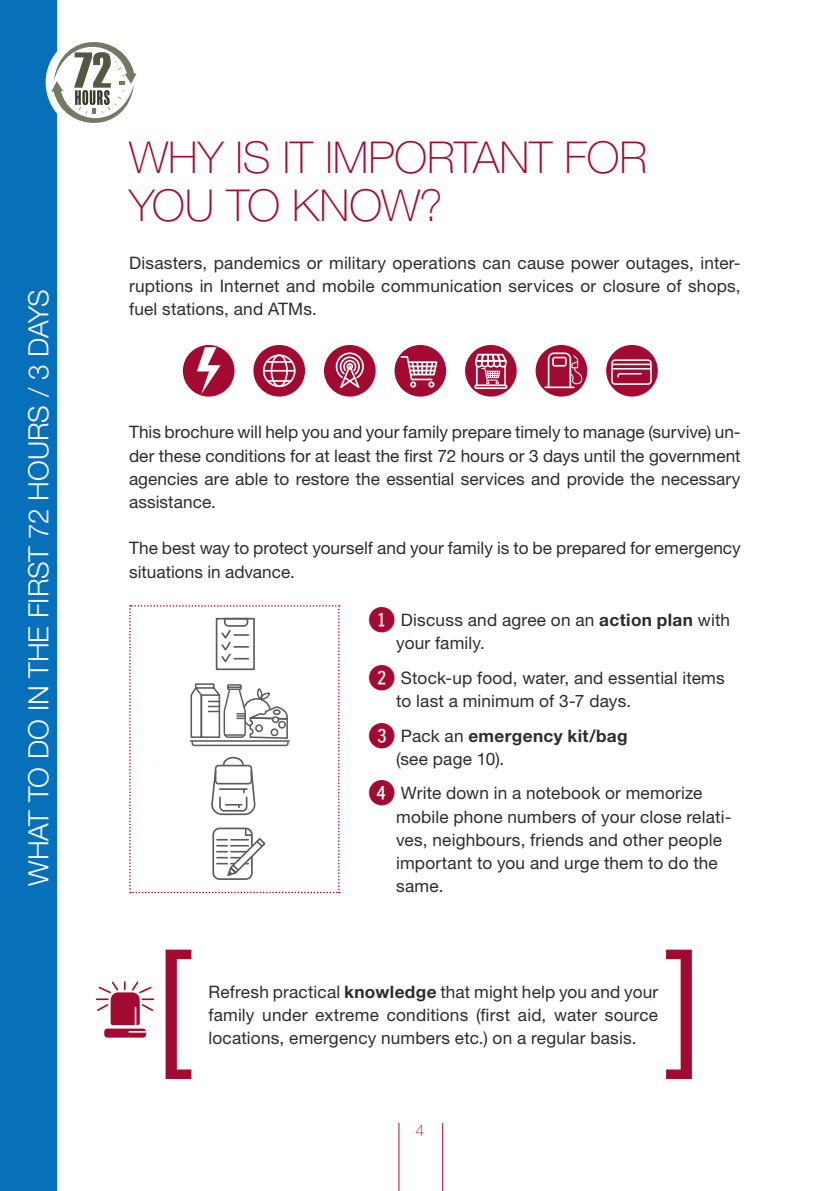
<style>
.page{position:relative;width:840px;height:1191px;background:#fff}
.page>*{position:absolute;margin:0;border:0;box-sizing:border-box;transform-origin:0 0}
._8_6_11_6_space_afte{font:condensed 144px "Helvetica Neue LT Pro";color:#a30a32}
.CONTENT_TITLE_01_22{font:100 44px/48px "Helvetica Neue LT Pro";color:#a30a32}
.TOC_14_14_LEFT{font:300 28px "Helvetica Neue LT Pro";letter-spacing:-.005em;color:#fff}
._8_6_11_6_space_afte-2{font:17.2px/23.2px "Helvetica Neue LT Pro";letter-spacing:.01em;color:#2e2b2c}
.t1{font:100 16px "Helvetica Neue LT Pro";color:#a30a32}
.s1{font-family:"Fyra Numeric Circle Closed";font-size:34px;color:#a30a32}
.s2{font-weight:700}
</style>
<div class="page">
<div style="left:0;top:0;width:57px;height:1191px;background:#0770ba"></div>
<hr style="left:442px;top:1123px;width:1px;height:68px;background:#a30a32">
<hr style="left:398px;top:1123px;width:1px;height:68px;background:#a30a32">
<div style="left:104px;top:1028px;width:42px;height:9px;background:#a30a32;border-radius:3px"></div>
<svg style="left:96px;top:981px;width:58px;height:44px"></svg>
<svg style="left:128px;top:1031px;width:18px;height:1px"></svg>
<svg style="left:129px;top:605px;width:210px;height:288px"></svg>
<div style="left:183px;top:345px;width:51px;height:51px;background:#a30a32;border-radius:50%"></div>
<svg style="left:197px;top:347px;width:23px;height:47px"></svg>
<div style="left:253px;top:345px;width:52px;height:51px;background:#a30a32;border-radius:50%"></div>
<div style="left:263px;top:354px;width:32px;height:33px;border:2px solid #fff;border-radius:50%"></div>
<div style="left:270px;top:354px;width:18px;height:33px;border:2px solid #fff;border-radius:50%"></div>
<hr style="left:266px;top:361px;width:26px;height:2px;background:#fff">
<hr style="left:264px;top:370px;width:30px;height:1px;background:#fff">
<hr style="left:267px;top:380px;width:23px;height:2px;background:#fff">
<div style="left:324px;top:345px;width:51px;height:51px;background:#a30a32;border-radius:50%"></div>
<svg style="left:335px;top:352px;width:29px;height:36px"></svg>
<div style="left:394px;top:345px;width:52px;height:51px;background:#a30a32;border-radius:50%"></div>
<svg style="left:399px;top:355px;width:39px;height:32px"></svg>
<div style="left:465px;top:345px;width:51px;height:51px;background:#a30a32;border-radius:50%"></div>
<div style="left:474px;top:384px;width:33px;height:5px;border:2px solid #fff"></div>
<svg style="left:474px;top:353px;width:33px;height:32px"></svg>
<div style="left:535px;top:345px;width:52px;height:51px;background:#a30a32;border-radius:50%"></div>
<hr style="left:545px;top:386px;width:28px;height:2px;background:#fff">
<svg style="left:546px;top:351px;width:36px;height:38px"></svg>
<div style="left:605px;top:345px;width:52px;height:51px;background:#a30a32;border-radius:50%"></div>
<div style="left:611px;top:359px;width:40px;height:26px;border:2px solid #fff;border-radius:3px"></div>
<hr style="left:612px;top:363px;width:38px;height:2px;background:#fff">
<hr style="left:612px;top:368px;width:38px;height:1px;background:#fff">
<svg style="left:617px;top:373px;width:25px;height:5px"></svg>
<div style="left:46px;top:34px;width:96px;height:97px;background:#fff;border-radius:50%"></div>
<svg style="left:51px;top:42px;width:85px;height:81px"></svg>
<p class="TOC_14_14_LEFT" style="left:21px;top:885px;width:598px;rotate:-90deg">WHAT TO DO IN THE FIRST 72 HOURS / 3 DAYS</p>
<p class="CONTENT_TITLE_01_22" style="left:129px;top:133px;width:519px">WHY IS IT IMPORTANT FOR<br>YOU TO KNOW?</p>
<p class="_8_6_11_6_space_afte-2" style="left:129px;top:251px;width:612px;text-align:justify">Disasters, pandemics or military operations can cause power outages, inter&shy;ruptions in Internet and mobile communication services or closure of shops, fuel stations, and ATMs.</p>
<p class="_8_6_11_6_space_afte-2" style="left:129px;top:420px;width:612px;text-align:justify">This brochure will help you and your family prepare timely to manage (survive) un&shy;der these conditions for at least the first 72 hours or 3 days until the government agencies are able to restore the essential services and provide the necessary assistance.</p>
<p class="_8_6_11_6_space_afte-2" style="left:129px;top:536px;width:612px">The best way to protect yourself and your family is to be prepared for emergency situations in advance.</p>
<p class="_8_6_11_6_space_afte-2" style="left:396px;top:608px;width:335px;text-indent:-28px"><span class="s1">1</span> Discuss and agree on an <span class="s2">action plan</span> with your family.</p>
<p class="_8_6_11_6_space_afte-2" style="left:396px;top:666px;width:330px;text-indent:-28px"><span class="s1">2</span> Stock-up food, water, and essential items to last a minimum of 3-7 days.</p>
<p class="_8_6_11_6_space_afte-2" style="left:396px;top:723px;width:233px;text-indent:-28px"><span class="s1">3</span> Pack an <span class="s2">emergency kit/bag </span>(see page 10).</p>
<p class="_8_6_11_6_space_afte-2" style="left:396px;top:781px;width:336px;text-indent:-28px"><span class="s1">4</span> Write down in a notebook or memorize mobile phone numbers of your close relati&shy;ves, neighbours, friends and other people important to you and urge them to do the same.</p>
<p class="_8_6_11_6_space_afte" style="left:154px;top:918px;width:39px">[</p>
<p class="_8_6_11_6_space_afte" style="left:665px;top:918px;width:39px">]</p>
<p class="_8_6_11_6_space_afte-2" style="left:208px;top:980px;width:451px;text-align:justify">Refresh practical <span class="s2">knowledge</span> that might help you and your family under extreme conditions (first aid, water source locations, emergency numbers etc.) on a regular basis.</p>
<p class="t1" style="left:415px;top:1120px;width:10px">4</p>
</div>
